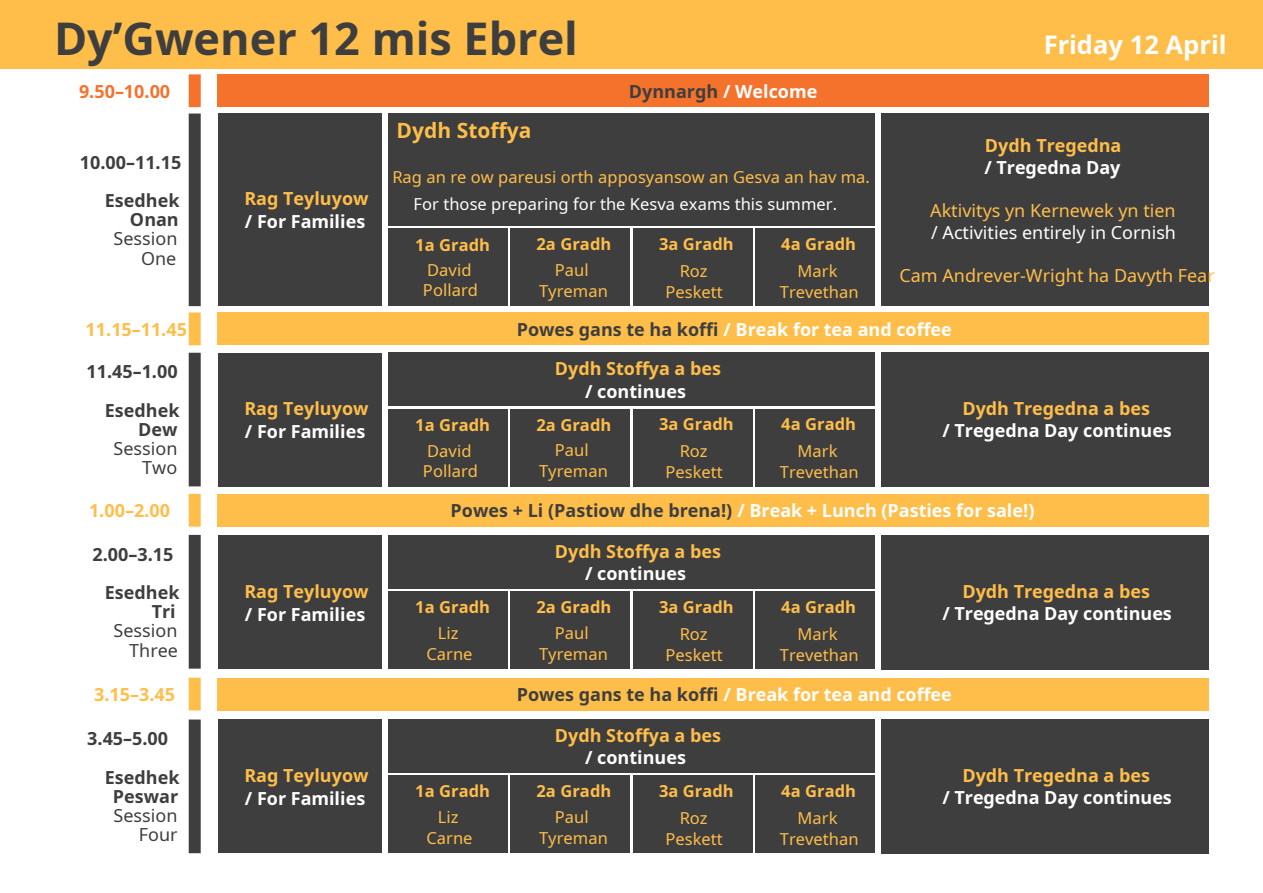
<style>
.page{position:relative;width:1263px;height:893px;background:#fff}
.page>*{position:absolute;margin:0;border:0;box-sizing:border-box;transform-origin:0 0}
.t1{font:700 45px "Noto Sans";color:#3e3e3e}
.t2{font:700 25.5px "Noto Sans";color:#fff}
.t3{font:700 21px "Noto Sans";color:#ffbe4a}
.t4{font:700 18px "Noto Sans";color:#fff}
.t5{font:700 18px "Noto Sans";color:#ffbe4a}
.t6{font:700 18px/38.4px "Noto Sans";color:#3e3e3e;text-align:right}
.t7{font:18px "Noto Sans";color:#ffbe4a}
.t8{font:18px/19.2px "Noto Sans";color:#3e3e3e;text-align:right}
.t9{font:18px "Noto Sans";color:#fff}
.t10{font:700 18px "Noto Sans";color:#f5722c}
.t11{font:16.5px/21px "Noto Sans";color:#ffbe4a;text-align:center}
.t12{font:700 16.5px "Noto Sans";letter-spacing:.005em;color:#ffbe4a}
.t13{font:16.5px "Noto Sans";color:#fff}
.s1{color:#fff}
.s2{color:#3e3e3e}
</style>
<div class="page">
<div style="left:0;top:0;width:1263px;height:68px;background:#ffbe4a"></div>
<div style="left:881px;top:114px;width:328px;height:192px;background:#3e3e3e"></div>
<div style="left:881px;top:352px;width:328px;height:134px;background:#3e3e3e"></div>
<div style="left:881px;top:535px;width:328px;height:134px;background:#3e3e3e"></div>
<div style="left:881px;top:719px;width:328px;height:134px;background:#3e3e3e"></div>
<div style="left:218px;top:74px;width:991px;height:33px;background:#f5722c"></div>
<div style="left:218px;top:312px;width:991px;height:33px;background:#ffbe4a"></div>
<div style="left:218px;top:678px;width:991px;height:32px;background:#ffbe4a"></div>
<div style="left:218px;top:494px;width:991px;height:33px;background:#ffbe4a"></div>
<div style="left:388px;top:229px;width:119px;height:77px;background:#3e3e3e"></div>
<div style="left:511px;top:229px;width:119px;height:77px;background:#3e3e3e"></div>
<div style="left:633px;top:229px;width:119px;height:77px;background:#3e3e3e"></div>
<div style="left:756px;top:229px;width:119px;height:77px;background:#3e3e3e"></div>
<div style="left:388px;top:409px;width:119px;height:77px;background:#3e3e3e"></div>
<div style="left:511px;top:409px;width:119px;height:77px;background:#3e3e3e"></div>
<div style="left:633px;top:409px;width:119px;height:77px;background:#3e3e3e"></div>
<div style="left:756px;top:409px;width:119px;height:77px;background:#3e3e3e"></div>
<div style="left:388px;top:592px;width:119px;height:77px;background:#3e3e3e"></div>
<div style="left:511px;top:592px;width:119px;height:77px;background:#3e3e3e"></div>
<div style="left:633px;top:592px;width:119px;height:77px;background:#3e3e3e"></div>
<div style="left:756px;top:592px;width:119px;height:77px;background:#3e3e3e"></div>
<div style="left:388px;top:776px;width:119px;height:77px;background:#3e3e3e"></div>
<div style="left:511px;top:776px;width:119px;height:77px;background:#3e3e3e"></div>
<div style="left:633px;top:776px;width:119px;height:77px;background:#3e3e3e"></div>
<div style="left:756px;top:776px;width:119px;height:77px;background:#3e3e3e"></div>
<div style="left:388px;top:114px;width:487px;height:112px;background:#3e3e3e"></div>
<div style="left:388px;top:353px;width:487px;height:53px;background:#3e3e3e"></div>
<div style="left:388px;top:535px;width:487px;height:54px;background:#3e3e3e"></div>
<div style="left:388px;top:719px;width:487px;height:54px;background:#3e3e3e"></div>
<div style="left:218px;top:114px;width:163px;height:192px;background:#3e3e3e"></div>
<div style="left:218px;top:353px;width:163px;height:133px;background:#3e3e3e"></div>
<div style="left:218px;top:535px;width:163px;height:134px;background:#3e3e3e"></div>
<div style="left:218px;top:719px;width:163px;height:134px;background:#3e3e3e"></div>
<div style="left:189px;top:114px;width:12px;height:192px;background:#3e3e3e"></div>
<div style="left:189px;top:353px;width:12px;height:133px;background:#3e3e3e"></div>
<div style="left:189px;top:494px;width:12px;height:33px;background:#ffbe4a"></div>
<div style="left:189px;top:678px;width:12px;height:32px;background:#ffbe4a"></div>
<div style="left:189px;top:312px;width:12px;height:33px;background:#ffbe4a"></div>
<div style="left:189px;top:535px;width:12px;height:134px;background:#3e3e3e"></div>
<div style="left:189px;top:719px;width:12px;height:134px;background:#3e3e3e"></div>
<div style="left:189px;top:74px;width:12px;height:33px;background:#f5722c"></div>
<h1 class="t1" style="left:54px;top:6px;width:525px">Dy’Gwener 12 mis Ebrel</h1>
<p class="t10" style="left:79px;top:78px;width:93px">9.50–10.00</p>
<p class="t6" style="left:629px;top:71px;width:190px">Dynnargh <span class="s1">/ Welcome</span></p>
<p class="t6" style="left:80px;top:142px;width:103px">10.00–11.15<br>Esedhek</p>
<p class="t6" style="left:130px;top:200px;width:50px">Onan</p>
<p class="t8" style="left:114px;top:229px;width:65px">Session<br>One</p>
<p class="t5" style="left:244px;top:186px;width:126px">Rag Teyluyow</p>
<p class="t4" style="left:245px;top:209px;width:122px">/ For Families</p>
<p class="t3" style="left:397px;top:115px;width:136px">Dydh Stoffya</p>
<p class="t11" style="left:392px;top:166px;width:479px">Rag an re ow pareusi orth apposyansow an Gesva an hav ma.</p>
<p class="t13" style="left:414px;top:192px;width:425px">For those preparing for the Kesva exams this summer.</p>
<p class="t12" style="left:415px;top:233px;width:76px">1a Gradh</p>
<p class="t11" style="left:423px;top:260px;width:57px;line-height:19.8px;text-align:left">David<br>Pollard</p>
<p class="t12" style="left:536px;top:233px;width:76px">2a Gradh</p>
<p class="t11" style="left:539px;top:259px;width:70px">Paul<br>Tyreman</p>
<p class="t12" style="left:659px;top:232px;width:76px">3a Gradh</p>
<p class="t11" style="left:665px;top:260px;width:59px">Roz<br>Peskett</p>
<p class="t12" style="left:781px;top:232px;width:76px">4a Gradh</p>
<p class="t11" style="left:780px;top:260px;width:80px">Mark<br>Trevethan</p>
<h2 class="t2" style="left:1044px;top:27px;width:184px">Friday 12 April</h2>
<p class="t5" style="left:985px;top:132px;width:138px">Dydh Tregedna</p>
<p class="t4" style="left:984px;top:154px;width:138px">/ Tregedna Day</p>
<p class="t7" style="left:930px;top:198px;width:247px">Aktivitys yn Kernewek yn tien</p>
<p class="t9" style="left:931px;top:219px;width:246px">/ Activities entirely in Cornish</p>
<p class="t7" style="left:899px;top:262px;width:317px">Cam Andrever-Wright ha Davyth Fear</p>
<p class="t5" style="left:86px;top:316px;width:103px">11.15–11.45</p>
<p class="t6" style="left:86px;top:352px;width:95px">11.45–1.00<br>Esedhek</p>
<p class="t6" style="left:138px;top:410px;width:41px">Dew</p>
<p class="t8" style="left:114px;top:439px;width:65px">Session<br>Two</p>
<p class="t5" style="left:89px;top:498px;width:82px">1.00–2.00</p>
<p class="t6" style="left:105px;top:534px;width:76px;text-align:left;text-indent:-12px">2.00–3.15<br>Esedhek</p>
<p class="t6" style="left:152px;top:592px;width:25px">Tri</p>
<p class="t8" style="left:114px;top:621px;width:66px">Session<br>Three</p>
<p class="t5" style="left:94px;top:682px;width:82px">3.15–3.45</p>
<p class="t6" style="left:105px;top:719px;width:76px;text-align:left;text-indent:-18px">3.45–5.00<br>Esedhek</p>
<p class="t6" style="left:113px;top:777px;width:67px">Peswar</p>
<p class="t8" style="left:114px;top:805px;width:66px">Session<br>Four</p>
<p class="t5" style="left:244px;top:396px;width:126px">Rag Teyluyow</p>
<p class="t4" style="left:245px;top:418px;width:122px">/ For Families</p>
<p class="t5" style="left:244px;top:578px;width:126px">Rag Teyluyow</p>
<p class="t4" style="left:245px;top:601px;width:122px">/ For Families</p>
<p class="t5" style="left:244px;top:762px;width:126px">Rag Teyluyow</p>
<p class="t4" style="left:245px;top:785px;width:122px">/ For Families</p>
<p class="t4" style="left:517px;top:316px;width:437px"><span class="s2">Powes gans te ha koffi</span> / Break for tea and coffee</p>
<p class="t12" style="left:415px;top:414px;width:76px">1a Gradh</p>
<p class="t11" style="left:423px;top:440px;width:57px;line-height:19.8px;text-align:left">David<br>Pollard</p>
<p class="t5" style="left:555px;top:355px;width:168px">Dydh Stoffya a bes</p>
<p class="t4" style="left:585px;top:378px;width:102px">/ continues</p>
<p class="t12" style="left:536px;top:413px;width:76px">2a Gradh</p>
<p class="t11" style="left:539px;top:439px;width:70px">Paul<br>Tyreman</p>
<p class="t12" style="left:659px;top:412px;width:76px">3a Gradh</p>
<p class="t11" style="left:665px;top:440px;width:59px">Roz<br>Peskett</p>
<p class="t12" style="left:781px;top:412px;width:76px">4a Gradh</p>
<p class="t11" style="left:780px;top:440px;width:80px">Mark<br>Trevethan</p>
<p class="t5" style="left:962px;top:396px;width:189px">Dydh Tregedna a bes</p>
<p class="t4" style="left:942px;top:418px;width:231px">/ Tregedna Day continues</p>
<p class="t4" style="left:450px;top:498px;width:585px"><span class="s2">Powes + Li (Pastiow dhe brena!)</span> / Break + Lunch (Pasties for sale!)</p>
<p class="t12" style="left:415px;top:596px;width:76px">1a Gradh</p>
<p class="t11" style="left:426px;top:622px;width:48px">Liz<br>Carne</p>
<p class="t12" style="left:415px;top:780px;width:76px">1a Gradh</p>
<p class="t11" style="left:426px;top:806px;width:48px">Liz<br>Carne</p>
<p class="t5" style="left:555px;top:538px;width:168px">Dydh Stoffya a bes</p>
<p class="t4" style="left:585px;top:561px;width:102px">/ continues</p>
<p class="t12" style="left:536px;top:596px;width:76px">2a Gradh</p>
<p class="t11" style="left:539px;top:622px;width:70px">Paul<br>Tyreman</p>
<p class="t12" style="left:659px;top:595px;width:76px">3a Gradh</p>
<p class="t11" style="left:665px;top:623px;width:59px">Roz<br>Peskett</p>
<p class="t12" style="left:781px;top:595px;width:76px">4a Gradh</p>
<p class="t11" style="left:780px;top:623px;width:80px">Mark<br>Trevethan</p>
<p class="t5" style="left:962px;top:579px;width:189px">Dydh Tregedna a bes</p>
<p class="t4" style="left:942px;top:600px;width:231px">/ Tregedna Day continues</p>
<p class="t4" style="left:517px;top:682px;width:437px"><span class="s2">Powes gans te ha koffi</span> / Break for tea and coffee</p>
<p class="t5" style="left:555px;top:722px;width:168px">Dydh Stoffya a bes</p>
<p class="t4" style="left:585px;top:745px;width:102px">/ continues</p>
<p class="t12" style="left:536px;top:780px;width:76px">2a Gradh</p>
<p class="t11" style="left:539px;top:806px;width:70px">Paul<br>Tyreman</p>
<p class="t12" style="left:659px;top:779px;width:76px">3a Gradh</p>
<p class="t11" style="left:665px;top:807px;width:59px">Roz<br>Peskett</p>
<p class="t12" style="left:781px;top:779px;width:76px">4a Gradh</p>
<p class="t11" style="left:780px;top:807px;width:80px">Mark<br>Trevethan</p>
<p class="t5" style="left:962px;top:763px;width:189px">Dydh Tregedna a bes</p>
<p class="t4" style="left:942px;top:784px;width:231px">/ Tregedna Day continues</p>
</div>
